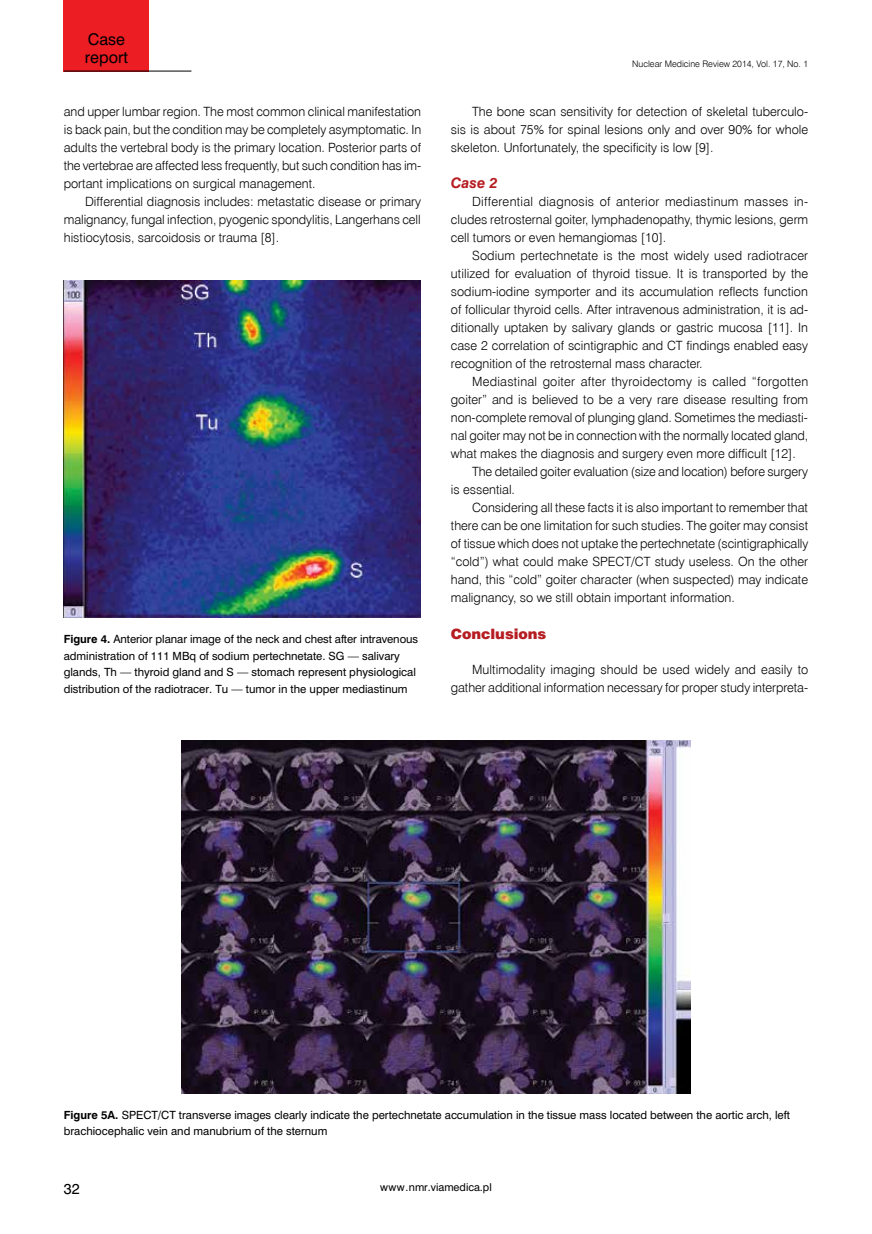
<style>
.page{position:relative;width:872px;height:1234px;background:#fff}
.page>*{position:absolute;margin:0;border:0;box-sizing:border-box;transform-origin:0 0}
.t1{font:15px/18px "Swis 721 PL";color:#000}
.t2{font:14.25px "Swis 721 Blk EU";color:#b61d22}
.t3{font:italic 700 13.5px "Swis 721 PL";color:#b61d22}
.t4{font:13.5px "Swis 721 PL";color:#000}
.t5{font:12.75px/18px "Swis 721 Lt EU";color:#000;text-align:justify}
.t6{font:12.75px "Swis 721 Lt EU";letter-spacing:.02em;color:#000}
.t7{font:10.5px/16.5px "Swis 721 PL";color:#000}
.t8{font:10.05px "Swis 721 PL";color:#000}
.t9{font:9px "Swis 721 Lt EU";color:#000}
.s1{font-weight:700}
</style>
<div class="page">
<div style="left:64px;top:0;width:85px;height:71px;background:#ed1d24"></div>
<hr style="left:64px;top:71px;width:127px;height:1px;background:#000">
<img style="left:64px;top:280px;width:357px;height:337px">
<img style="left:182px;top:740px;width:508px;height:353px">
<p class="t1" style="left:85px;top:31px;width:45px">Case report</p>
<p class="t5" style="left:64px;top:102px;width:359px">and upper lumbar region. The most common clinical manifestation is back pain, but the condition may be completely asymptomatic. In adults the vertebral body is the primary location. Posterior parts of the vertebrae are affected less frequently, but such condition has im&shy;portant implications on surgical management.</p>
<p class="t5" style="left:64px;top:192px;width:359px;text-indent:21px">Differential diagnosis includes: metastatic disease or primary malignancy, fungal infection, pyogenic spondylitis, Langerhans cell histiocytosis, sarcoidosis or trauma [8].</p>
<p class="t7" style="left:64px;top:630px;width:356px"><span class="s1">Figure 4.</span> Anterior planar image of the neck and chest after intravenous administration of 111 MBq of sodium pertechnetate. SG — salivary glands, Th — thyroid gland and S — stomach represent physiological distribution of the radiotracer. Tu — tumor in the upper mediastinum</p>
<p class="t9" style="left:632px;top:58px;width:177px">Nuclear Medicine Review 2014, Vol. 17, No. 1</p>
<p class="t5" style="left:451px;top:102px;width:359px;text-indent:21px">The bone scan sensitivity for detection of skeletal tuberculo&shy;sis is about 75% for spinal lesions only and over 90% for whole skeleton. Unfortunately, the specificity is low [9].</p>
<p class="t3" style="left:451px;top:174px;width:48px">Case 2</p>
<p class="t5" style="left:451px;top:193px;width:359px;text-indent:21px">Differential diagnosis of anterior mediastinum masses in&shy;cludes retrosternal goiter, lymphadenopathy, thymic lesions, germ cell tumors or even hemangiomas [10].</p>
<p class="t5" style="left:451px;top:247px;width:359px;text-indent:21px">Sodium pertechnetate is the most widely used radiotracer utilized for evaluation of thyroid tissue. It is transported by the sodium-iodine symporter and its accumulation reflects function of follicular thyroid cells. After intravenous administration, it is ad&shy;ditionally uptaken by salivary glands or gastric mucosa [11]. In case 2 correlation of scintigraphic and CT findings enabled easy recognition of the retrosternal mass character.</p>
<p class="t6" style="left:472px;top:374px;width:338px">Mediastinal goiter after thyroidectomy is called “forgotten</p>
<p class="t5" style="left:451px;top:391px;width:359px">goiter” and is believed to be a very rare disease resulting from</p>
<p class="t5" style="left:451px;top:409px;width:358px">non-complete removal of plunging gland. Sometimes the mediasti-</p>
<p class="t5" style="left:451px;top:427px;width:359px">nal goiter may not be in connection with the normally located gland,</p>
<p class="t5" style="left:451px;top:445px;width:346px">what makes the diagnosis and surgery even more difficult [12].</p>
<p class="t5" style="left:472px;top:463px;width:337px">The detailed goiter evaluation (size and location) before surgery</p>
<p class="t5" style="left:451px;top:481px;width:66px">is essential.</p>
<p class="t5" style="left:472px;top:499px;width:337px">Considering all these facts it is also important to remember that</p>
<p class="t5" style="left:451px;top:517px;width:359px">there can be one limitation for such studies. The goiter may consist</p>
<p class="t5" style="left:451px;top:535px;width:359px">of tissue which does not uptake the pertechnetate (scintigraphically</p>
<p class="t5" style="left:451px;top:553px;width:359px">“cold”) what could make SPECT/CT study useless. On the other</p>
<p class="t5" style="left:451px;top:571px;width:359px">hand, this “cold” goiter character (when suspected) may indicate</p>
<p class="t5" style="left:451px;top:589px;width:285px">malignancy, so we still obtain important information.</p>
<p class="t2" style="left:451px;top:624px;width:97px">Conclusions</p>
<p class="t5" style="left:451px;top:660px;width:359px;text-align:right">Multimodality imaging should be used widely and easily to gather additional information necessary for proper study interpreta-</p>
<p class="t7" style="left:64px;top:1106px;width:727px"><span class="s1">Figure 5A.</span> SPECT/CT transverse images clearly indicate the pertechnetate accumulation in the tissue mass located between the aortic arch, left brachiocephalic vein and manubrium of the sternum</p>
<p class="t4" style="left:64px;top:1179px;width:17px">32</p>
<p class="t8" style="left:380px;top:1180px;width:113px">www.nmr.viamedica.pl</p>
</div>
